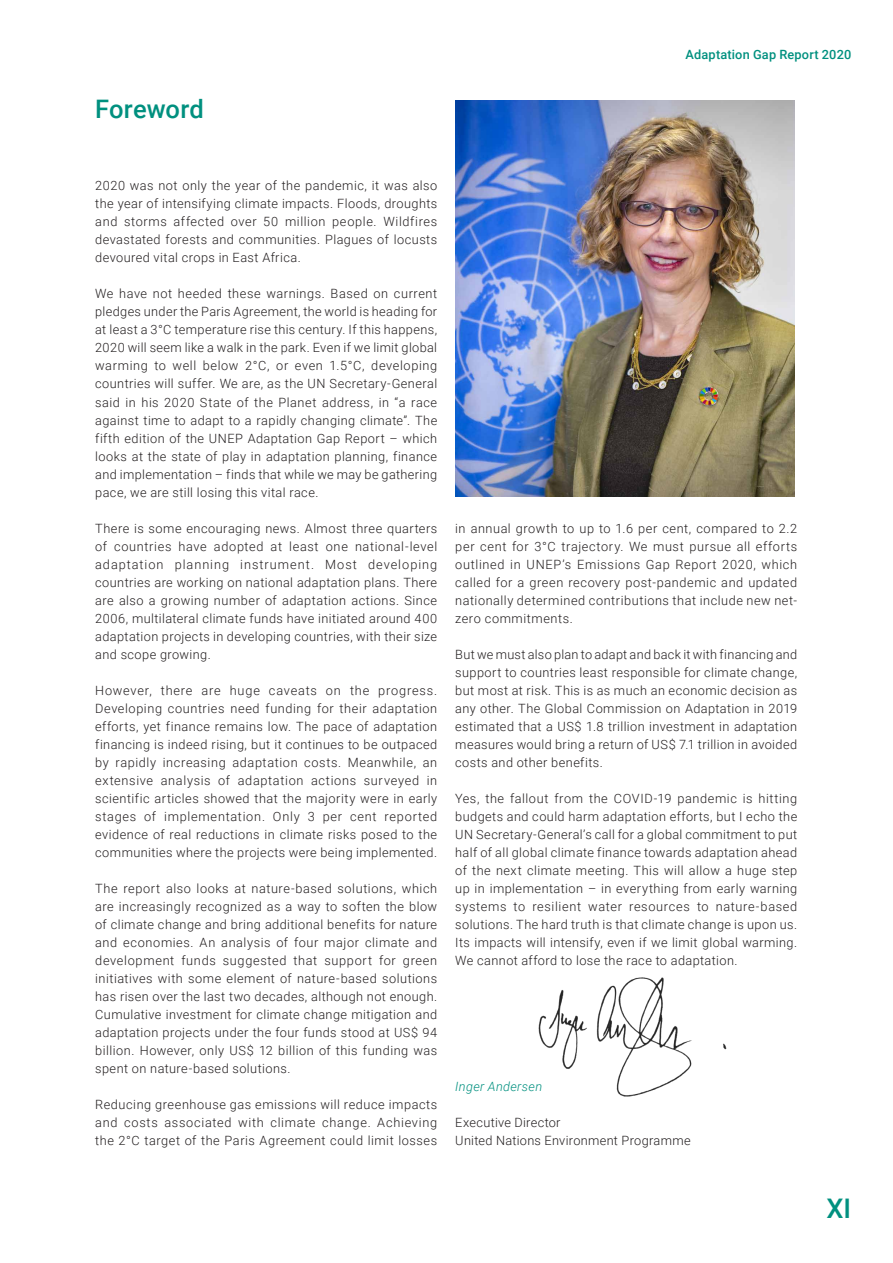
<style>
.page{position:relative;width:893px;height:1263px;background:#fff}
.page>*{position:absolute;margin:0;border:0;box-sizing:border-box;transform-origin:0 0}
.t1{font:500 27px "Roboto";color:#00907f}
.t2{font:500 25.5px "Roboto";letter-spacing:.005em;color:#00907f}
.t3{font:300 12.75px/18px "Roboto";letter-spacing:.035em;color:#231f20;text-align:justify}
.t4{font:500 12.75px "Roboto";letter-spacing:.015em;color:#00907f}
.t5{font:italic 300 12.75px "Roboto";letter-spacing:.025em;color:#00907f}
</style>
<div class="page">
<img style="left:455px;top:100px;width:340px;height:396px">
<img style="left:538px;top:977px;width:189px;height:120px">
<h2 class="t2" style="left:95px;top:91px;width:110px">Foreword</h2>
<p class="t4" style="left:686px;top:45px;width:167px">Adaptation Gap Report 2020</p>
<p class="t3" style="left:95px;top:176px;width:344px">2020 was not only the year of the pandemic, it was also the year of intensifying climate impacts. Floods, droughts and storms affected over 50 million people. Wildfires devastated forests and communities. Plagues of locusts devoured vital crops in East Africa.</p>
<p class="t3" style="left:95px;top:284px;width:344px">We have not heeded these warnings. Based on current pledges under the Paris Agreement, the world is heading for at least a 3°C temperature rise this century. If this happens, 2020 will seem like a walk in the park. Even if we limit global warming to well below 2°C, or even 1.5°C, developing countries will suffer. We are, as the UN Secretary-General said in his 2020 State of the Planet address, in “a race against time to adapt to a rapidly changing climate”. The fifth edition of the UNEP Adaptation Gap Report – which looks at the state of play in adaptation planning, finance and implementation – finds that while we may be gathering pace, we are still losing this vital race.</p>
<p class="t3" style="left:95px;top:518px;width:344px">There is some encouraging news. Almost three quarters of countries have adopted at least one national-level adaptation planning instrument. Most developing countries are working on national adaptation plans. There are also a growing number of adaptation actions. Since 2006, multilateral climate funds have initiated around 400 adaptation projects in developing countries, with their size and scope growing.</p>
<p class="t3" style="left:95px;top:680px;width:344px">However, there are huge caveats on the progress.<br>Developing countries need funding for their adaptation efforts, yet finance remains low. The pace of adaptation financing is indeed rising, but it continues to be outpaced by rapidly increasing adaptation costs. Meanwhile, an extensive analysis of adaptation actions surveyed in scientific articles showed that the majority were in early stages of implementation. Only 3 per cent reported evidence of real reductions in climate risks posed to the communities where the projects were being implemented.</p>
<p class="t3" style="left:95px;top:879px;width:344px">The report also looks at nature-based solutions, which are increasingly recognized as a way to soften the blow of climate change and bring additional benefits for nature and economies. An analysis of four major climate and development funds suggested that support for green initiatives with some element of nature-based solutions has risen over the last two decades, although not enough.<br>Cumulative investment for climate change mitigation and adaptation projects under the four funds stood at US$ 94 billion. However, only US$ 12 billion of this funding was spent on nature-based solutions.</p>
<p class="t3" style="left:95px;top:1095px;width:343px">Reducing greenhouse gas emissions will reduce impacts and costs associated with climate change. Achieving the 2°C target of the Paris Agreement could limit losses</p>
<p class="t3" style="left:455px;top:519px;width:344px">in annual growth to up to 1.6 per cent, compared to 2.2 per cent for 3°C trajectory. We must pursue all efforts outlined in UNEP’s Emissions Gap Report 2020, which called for a green recovery post-pandemic and updated nationally determined contributions that include new net&shy;zero commitments.</p>
<p class="t3" style="left:455px;top:645px;width:344px">But we must also plan to adapt and back it with financing and support to countries least responsible for climate change, but most at risk. This is as much an economic decision as any other. The Global Commission on Adaptation in 2019 estimated that a US$ 1.8 trillion investment in adaptation measures would bring a return of US$ 7.1 trillion in avoided costs and other benefits.</p>
<p class="t3" style="left:455px;top:789px;width:344px">Yes, the fallout from the COVID-19 pandemic is hitting budgets and could harm adaptation efforts, but I echo the UN Secretary-General’s call for a global commitment to put half of all global climate finance towards adaptation ahead of the next climate meeting. This will allow a huge step up in implementation – in everything from early warning systems to resilient water resources to nature-based solutions. The hard truth is that climate change is upon us.<br>Its impacts will intensify, even if we limit global warming.<br>We cannot afford to lose the race to adaptation.</p>
<p class="t5" style="left:455px;top:1077px;width:88px">Inger Andersen</p>
<p class="t3" style="left:455px;top:1113px;width:237px">Executive Director<br>United Nations Environment Programme</p>
<h1 class="t1" style="left:827px;top:1189px;width:26px">XI</h1>
</div>
